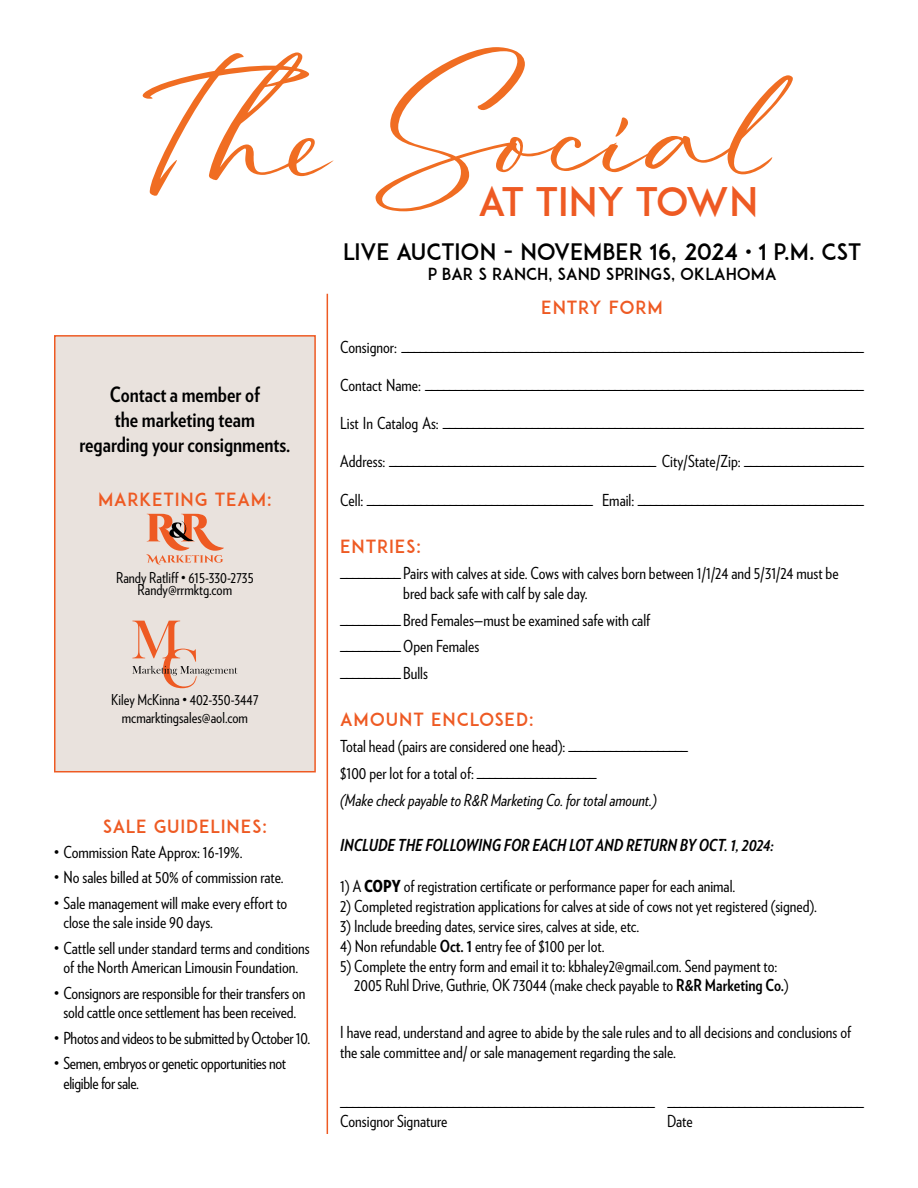
<style>
.page{position:relative;width:918px;height:1188px;background:#fff}
.page>*{position:absolute;margin:0;border:0;box-sizing:border-box;transform-origin:0 0}
.t1{font:111px "Parlare";color:#f06d22}
.t2{font:39px "ADAM.CGPRO";color:#ee5a23}
.t3{font:22.5px "ADAM.CGPRO";color:#000}
.t4{font:700 21px/25.2px "Verlag Condensed";color:#000;text-align:center}
.t5{font:18px "ADAM.CGPRO";letter-spacing:.05em;color:#ee5a23}
.t6{font:16.5px/19.8px "Verlag Condensed";color:#000}
.t7{font:16.5px/19.8px "Verlag Condensed";letter-spacing:-.02em;color:#000}
.t8{font:italic 700 16.5px "Verlag Condensed";color:#000}
.t9{font:italic 16.5px "Verlag Condensed";color:#000}
.t10{font:16.5px "ADAM.CGPRO";color:#000}
.t11{font:15px/12px "Verlag Condensed";color:#000;text-align:center}
.s1{font-weight:900}
.s2{font-weight:700}
</style>
<div class="page">
<div style="left:55px;top:336px;width:260px;height:436px;background:#e9e2dd"></div>
<svg style="left:146px;top:514px;width:78px;height:51px"></svg>
<svg style="left:132px;top:621px;width:106px;height:67px"></svg>
<div style="left:54px;top:335px;width:262px;height:437px;border:2px solid #ee5a23"></div>
<hr style="left:327px;top:294px;width:1px;height:840px;background:#ee5a23">
<h1 class="t1" style="left:132px;top:72px;width:655px">The Social</h1>
<h2 class="t2" style="left:478px;top:178px;width:281px">AT TINY TOWN</h2>
<p class="t4" style="left:79px;top:381px;width:212px">Contact a member of<br>the marketing team regarding your consignments.</p>
<p class="t5" style="left:98px;top:488px;width:175px">MARKETING TEAM:</p>
<p class="t11" style="left:116px;top:571px;width:139px">Randy Ratliff • 615-330-2735<br>Randy@rrmktg.com</p>
<p class="t11" style="left:111px;top:690px;width:149px;line-height:18px">Kiley McKinna • 402-350-3447 mcmarktingsales@aol.com</p>
<p class="t5" style="left:103px;top:815px;width:166px">SALE GUIDELINES:</p>
<p class="t6" style="left:54px;top:842px;width:190px">• Commission Rate Approx: 16-19%.</p>
<p class="t6" style="left:54px;top:867px;width:231px">• No sales billed at 50% of commission rate.</p>
<p class="t6" style="left:63px;top:892px;width:225px;text-indent:-9px">• Sale management will make every effort to close the sale inside 90 days.</p>
<p class="t6" style="left:54px;top:937px;width:257px;text-align:center">• Cattle sell under standard terms and conditions of the North American Limousin Foundation.</p>
<p class="t6" style="left:54px;top:982px;width:253px;text-align:center">• Consignors are responsible for their transfers on sold cattle once settlement has been received.</p>
<p class="t7" style="left:54px;top:1027px;width:258px">• Photos and videos to be submitted by October 10.</p>
<p class="t7" style="left:63px;top:1052px;width:224px;text-indent:-9px">• Semen, embryos or genetic opportunities not eligible for sale.</p>
<h3 class="t3" style="left:343px;top:238px;width:520px">LIVE AUCTION - NOVEMBER 16, 2024 • 1 P.M. CST</h3>
<p class="t10" style="left:428px;top:264px;width:350px">P BAR S RANCH, SAND SPRINGS, OKLAHOMA</p>
<p class="t5" style="left:541px;top:297px;width:123px">ENTRY FORM</p>
<p class="t6" style="left:340px;top:336px;width:525px">Consignor: ______________________________________________________________________________</p>
<p class="t6" style="left:340px;top:374px;width:525px">Contact Name: __________________________________________________________________________</p>
<p class="t6" style="left:340px;top:413px;width:525px">List In Catalog As: _______________________________________________________________________</p>
<p class="t6" style="left:340px;top:451px;width:525px">Address: _____________________________________________ City/State/Zip: ____________________</p>
<p class="t6" style="left:340px;top:489px;width:525px">Cell: ______________________________________ Email: ______________________________________</p>
<p class="t5" style="left:340px;top:535px;width:82px">ENTRIES:</p>
<p class="t6" style="left:403px;top:563px;width:437px;text-indent:-63px">__________ Pairs with calves at side. Cows with calves born between 1/1/24 and 5/31/24 must be bred back safe with calf by sale day.</p>
<p class="t6" style="left:340px;top:606px;width:312px;line-height:26.5px">__________ Bred Females—must be examined safe with calf __________ Open Females<br>__________ Bulls</p>
<p class="t5" style="left:340px;top:708px;width:195px">AMOUNT ENCLOSED:</p>
<p class="t6" style="left:340px;top:733px;width:349px;line-height:26.5px">Total head (pairs are considered one head): ____________________ $100 per lot for a total of: ____________________</p>
<p class="t9" style="left:340px;top:788px;width:318px">(Make check payable to R&amp;R Marketing Co. for total amount.)</p>
<p class="t8" style="left:340px;top:833px;width:435px">INCLUDE THE FOLLOWING FOR EACH LOT AND RETURN BY OCT. 1, 2024:</p>
<p class="t6" style="left:340px;top:876px;width:397px">1) A <span class="s1">COPY</span> of registration certificate or performance paper for each animal.</p>
<p class="t6" style="left:340px;top:896px;width:478px">2) Completed registration applications for calves at side of cows not yet registered (signed).</p>
<p class="t6" style="left:340px;top:915px;width:301px">3) Include breeding dates, service sires, calves at side, etc.</p>
<p class="t6" style="left:340px;top:935px;width:266px">4) Non refundable <span class="s2">Oct. 1</span> entry fee of $100 per lot.</p>
<p class="t6" style="left:354px;top:955px;width:436px;text-indent:-14px">5) Complete the entry form and email it to: kbhaley2@gmail.com. Send payment to:<br>2005 Ruhl Drive, Guthrie, OK 73044 (make check payable to <span class="s2">R&amp;R Marketing Co.</span>)</p>
<p class="t6" style="left:340px;top:1021px;width:513px">I have read, understand and agree to abide by the sale rules and to all decisions and conclusions of the sale committee and/ or sale management regarding the sale.</p>
<p class="t6" style="left:340px;top:1092px;width:525px;line-height:19px">_____________________________________________________ _________________________________<br>Consignor Signature</p>
<p class="t6" style="left:667px;top:1110px;width:27px">Date</p>
</div>
